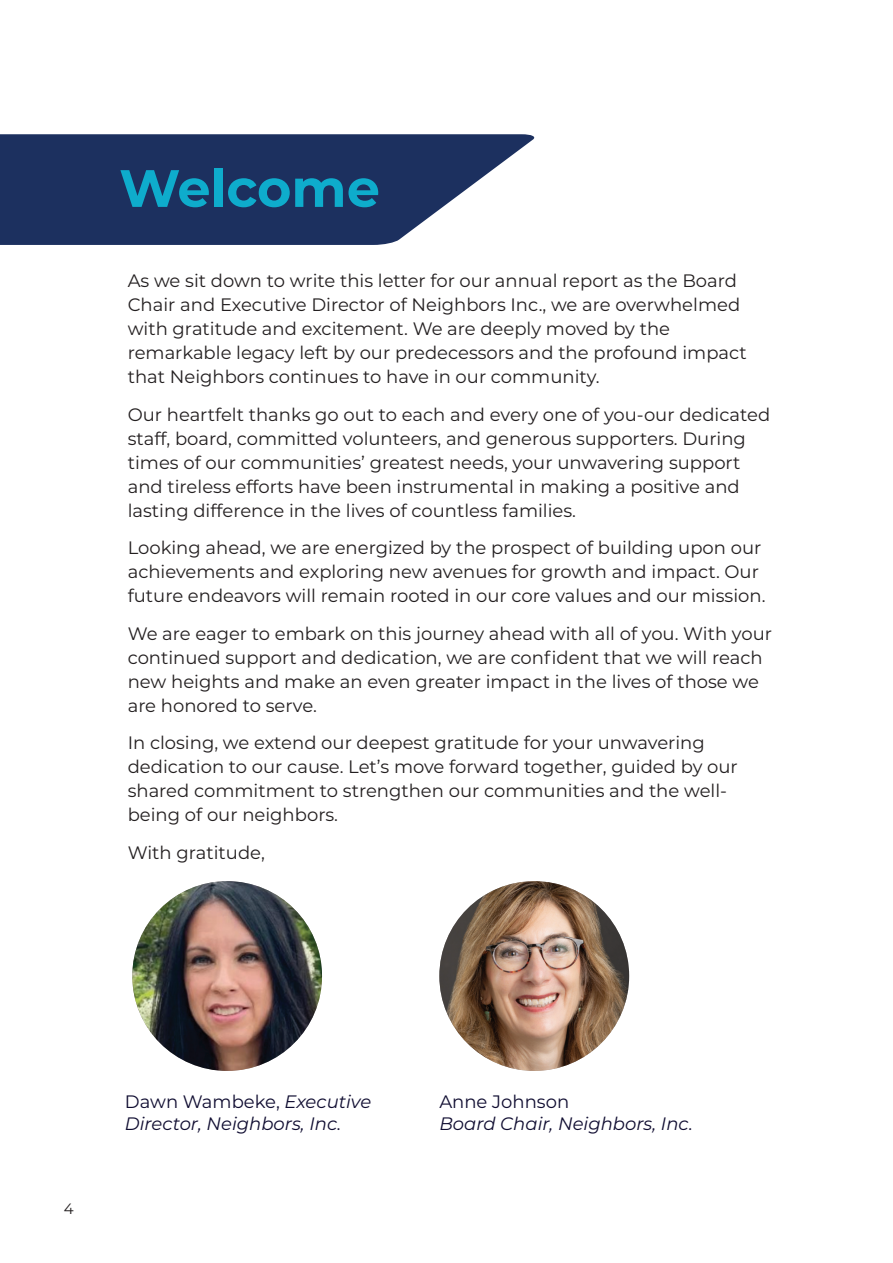
<style>
.page{position:relative;width:893px;height:1263px;background:#fff}
.page>*{position:absolute;margin:0;border:0;box-sizing:border-box;transform-origin:0 0}
.t1{font:700 52.5px "Montserrat";color:#0eaccc}
.t2{font:18px/24px "Montserrat";color:#231f20}
.t3{font:italic 18px/21.6px "Montserrat";color:#100d31}
.t4{font:18px "Montserrat";color:#100d31}
.t5{font:15px "Montserrat";color:#231f20}
.s1{font-style:normal}
</style>
<div class="page">
<img style="left:439px;top:881px;width:190px;height:190px;border-radius:95px">
<img style="left:132px;top:881px;width:190px;height:190px;border-radius:95px">
<svg style="left:0;top:134px;width:535px;height:111px;background:#394b74"></svg>
<h1 class="t1" style="left:119px;top:150px;width:262px">Welcome</h1>
<p class="t2" style="left:128px;top:268px;width:620px">As we sit down to write this letter for our annual report as the Board Chair and Executive Director of Neighbors Inc., we are overwhelmed with gratitude and excitement. We are deeply moved by the remarkable legacy left by our predecessors and the profound impact that Neighbors continues to have in our community.</p>
<p class="t2" style="left:128px;top:402px;width:644px">Our heartfelt thanks go out to each and every one of you-our dedicated staff, board, committed volunteers, and generous supporters. During times of our communities’ greatest needs, your unwavering support and tireless efforts have been instrumental in making a positive and lasting difference in the lives of countless families.</p>
<p class="t2" style="left:128px;top:535px;width:639px">Looking ahead, we are energized by the prospect of building upon our achievements and exploring new avenues for growth and impact. Our future endeavors will remain rooted in our core values and our mission.</p>
<p class="t2" style="left:128px;top:621px;width:646px">We are eager to embark on this journey ahead with all of you. With your continued support and dedication, we are confident that we will reach new heights and make an even greater impact in the lives of those we are honored to serve.</p>
<p class="t2" style="left:128px;top:730px;width:612px">In closing, we extend our deepest gratitude for your unwavering dedication to our cause. Let’s move forward together, guided by our shared commitment to strengthen our communities and the well&shy;being of our neighbors.</p>
<p class="t2" style="left:128px;top:839px;width:139px">With gratitude,</p>
<p class="t5" style="left:64px;top:1198px;width:11px">4</p>
<p class="t3" style="left:125px;top:1090px;width:248px"><span class="s1">Dawn Wambeke,</span> Executive<br>Director, Neighbors, Inc.</p>
<p class="t4" style="left:439px;top:1089px;width:131px">Anne Johnson</p>
<p class="t3" style="left:439px;top:1112px;width:255px">Board Chair, Neighbors, Inc.</p>
</div>
